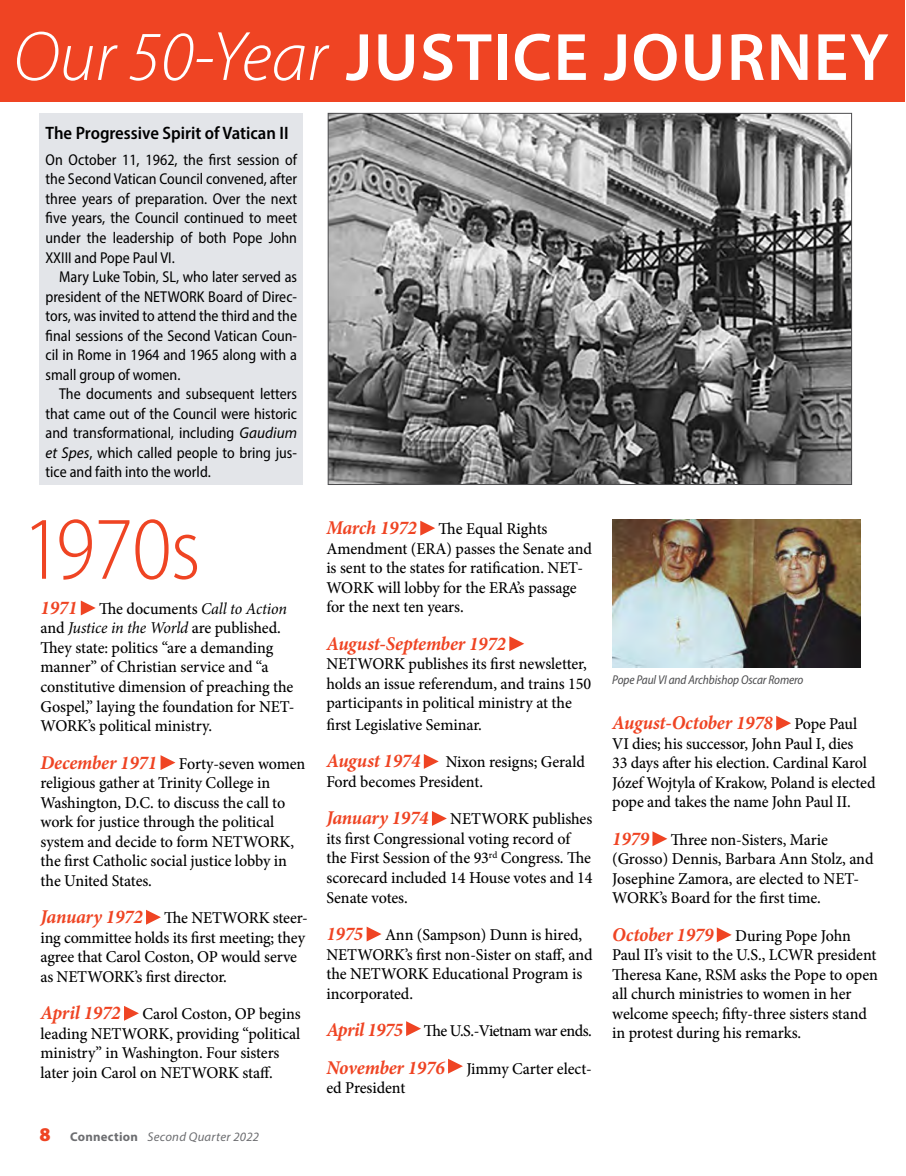
<style>
.page{position:relative;width:906px;height:1176px;background:#fff}
.page>*{position:absolute;margin:0;border:0;box-sizing:border-box;transform-origin:0 0}
.t1{font:300 semi-condensed 90px "Myriad Pro";letter-spacing:-.01em;color:#ef4423}
.t2{font:600 67.5px "Myriad Pro";letter-spacing:.02em;color:#fff}
.t3{font:italic 700 19.5px "Minion Pro";letter-spacing:-.01em;color:#ef4423}
.t4{font:600 semi-condensed 18px "Myriad Pro";color:#000}
.t5{font:500 16.5px/19.5px "Minion Pro";letter-spacing:-.01em;color:#000}
.t6{font:500 16.5px "Minion Pro";letter-spacing:-.03em;color:#000}
.t7{font:semi-condensed 15.75px/19.5px "Myriad Pro";color:#000;text-align:justify}
.t8{font:italic semi-condensed 12.75px "Myriad Pro";letter-spacing:-.01em;color:#4d4d4f}
.t9{font:italic 12.75px "Myriad Pro";letter-spacing:.02em;color:#6d6e71}
.s1{font-weight:300;font-style:italic;font-size:70.5px}
.s2{font-style:italic;font-stretch:normal}
.s3{font-weight:400;font-style:italic}
.s4{font-weight:900;font-style:normal;font-size:19.5px;color:#ef4423}
.s5{font-weight:700;font-style:normal}
.s6{font-weight:700;font-style:italic;font-size:19.5px;color:#ef4423}
</style>
<div class="page">
<img style="left:330px;top:115px;width:519px;height:367px">
<div style="left:0;top:0;width:904px;height:101px;background:#ef4423"></div>
<svg style="left:81px;top:600px;width:15px;height:15px"></svg>
<svg style="left:160px;top:755px;width:15px;height:14px"></svg>
<svg style="left:146px;top:909px;width:15px;height:15px"></svg>
<svg style="left:124px;top:1006px;width:15px;height:14px"></svg>
<svg style="left:420px;top:520px;width:15px;height:15px"></svg>
<svg style="left:509px;top:636px;width:15px;height:15px"></svg>
<svg style="left:423px;top:754px;width:15px;height:14px"></svg>
<svg style="left:431px;top:811px;width:15px;height:14px"></svg>
<svg style="left:366px;top:926px;width:15px;height:15px"></svg>
<svg style="left:406px;top:1021px;width:15px;height:14px"></svg>
<svg style="left:448px;top:1058px;width:14px;height:15px"></svg>
<img style="left:612px;top:519px;width:247px;height:148px">
<svg style="left:776px;top:715px;width:14px;height:15px"></svg>
<svg style="left:652px;top:831px;width:15px;height:15px"></svg>
<svg style="left:716px;top:927px;width:15px;height:15px"></svg>
<div style="left:40px;top:113px;width:263px;height:371px;background:#e3e5e9"></div>
<h2 class="t2" style="left:14px;top:14px;width:876px"><span class="s1">Our 50-Year</span> JUSTICE JOURNEY</h2>
<p class="t4" style="left:46px;top:121px;width:244px">The Progressive Spirit of Vatican II</p>
<p class="t7" style="left:46px;top:150px;width:253px">On October 11, 1962, the first session of the Second Vatican Council convened, after three years of preparation. Over the next five years, the Council continued to meet under the leadership of both Pope John XXIII and Pope Paul VI.</p>
<p class="t7" style="left:46px;top:267px;width:253px;text-indent:14px">Mary Luke Tobin, SL, who later served as president of the NETWORK Board of Direc&shy;tors, was invited to attend the third and the final sessions of the Second Vatican Coun&shy;cil in Rome in 1964 and 1965 along with a small group of women.</p>
<p class="t7" style="left:46px;top:384px;width:253px;text-indent:14px">The documents and subsequent letters that came out of the Council were historic and transformational, including <span class="s2">Gaudium et Spes</span>, which called people to bring jus&shy;tice and faith into the world.</p>
<h1 class="t1" style="left:22px;top:495px;width:179px">1970s</h1>
<p class="t3" style="left:40px;top:593px;width:38px">1971</p>
<p class="t5" style="left:40px;top:598px;width:255px;text-indent:59px">The documents <span class="s3">Call to Action </span>and <span class="s3">Justice in the World</span> are published.<br>They state: politics “are a demanding manner” of Christian service and “a constitutive dimension of preaching the Gospel,” laying the foundation for NET-WORK’s political ministry.</p>
<p class="t3" style="left:40px;top:748px;width:118px">December 1971</p>
<p class="t5" style="left:41px;top:753px;width:266px;text-indent:138px">Forty-seven women religious gather at Trinity College in Washington, D.C. to discuss the call to work for justice through the political system and decide to form NETWORK, the first Catholic social justice lobby in the United States.</p>
<p class="t3" style="left:40px;top:902px;width:104px">January 1972</p>
<p class="t5" style="left:40px;top:907px;width:269px;text-indent:124px">The NETWORK steer&shy;ing committee holds its first meeting; they agree that Carol Coston, OP would serve as NETWORK’s first director.</p>
<p class="t3" style="left:40px;top:998px;width:82px">April 1972</p>
<p class="t5" style="left:40px;top:1003px;width:261px;text-indent:102px">Carol Coston, OP begins leading NETWORK, providing “political ministry” in Washington. Four sisters later join Carol on NETWORK staff.</p>
<p class="t9" style="left:40px;top:1128px;width:221px"><span class="s4">8</span> <span class="s5">Connection</span> Second Quarter 2022</p>
<p class="t3" style="left:326px;top:514px;width:92px">March 1972</p>
<p class="t5" style="left:326px;top:519px;width:267px;text-indent:112px">The Equal Rights<br>Amendment (ERA) passes the Senate and is sent to the states for ratification. NET-<br>WORK will lobby for the ERA’s passage for the next ten years.</p>
<p class="t3" style="left:326px;top:629px;width:181px">August-September 1972</p>
<p class="t5" style="left:326px;top:654px;width:266px">NETWORK publishes its first newsletter, holds an issue referendum, and trains 150 participants in political ministry at the</p>
<p class="t5" style="left:326px;top:714px;width:157px">first Legislative Seminar.</p>
<p class="t3" style="left:326px;top:747px;width:96px">August 1974</p>
<p class="t5" style="left:326px;top:752px;width:260px;text-indent:119px">Nixon resigns; Gerald<br>Ford becomes President.</p>
<p class="t3" style="left:326px;top:804px;width:104px">January 1974</p>
<p class="t5" style="left:326px;top:809px;width:268px;text-indent:124px">NETWORK publishes its first Congressional voting record of the First Session of the 93<sup>rd</sup> Congress. The scorecard included 14 House votes and 14<br>Senate votes.</p>
<p class="t3" style="left:326px;top:919px;width:38px">1975</p>
<p class="t5" style="left:326px;top:924px;width:267px;text-indent:59px">Ann (Sampson) Dunn is hired,<br>NETWORK’s first non-Sister on staff, and the NETWORK Educational Program is incorporated.</p>
<p class="t6" style="left:326px;top:1019px;width:267px"><span class="s6">April 1975</span> The U.S.-Vietnam war ends.</p>
<p class="t3" style="left:326px;top:1053px;width:120px">November 1976</p>
<p class="t5" style="left:466px;top:1058px;width:127px">Jimmy Carter elect-</p>
<p class="t5" style="left:326px;top:1077px;width:80px">ed President</p>
<p class="t8" style="left:612px;top:672px;width:193px">Pope Paul VI and Archbishop Oscar Romero</p>
<p class="t3" style="left:612px;top:708px;width:162px">August-October 1978</p>
<p class="t5" style="left:612px;top:714px;width:265px;text-indent:182px">Pope Paul VI dies; his successor, John Paul I, dies<br>33 days after his election. Cardinal Karol Józef Wojtyla of Krakow, Poland is elected pope and takes the name John Paul II.</p>
<p class="t3" style="left:612px;top:824px;width:38px">1979</p>
<p class="t5" style="left:612px;top:829px;width:263px;text-indent:59px">Three non-Sisters, Marie (Grosso) Dennis, Barbara Ann Stolz, and Josephine Zamora, are elected to NET-WORK’s Board for the first time.</p>
<p class="t3" style="left:612px;top:920px;width:103px">October 1979</p>
<p class="t5" style="left:612px;top:925px;width:267px;text-indent:123px">During Pope John Paul II’s visit to the U.S., LCWR president Theresa Kane, RSM asks the Pope to open all church ministries to women in her welcome speech; fifty-three sisters stand in protest during his remarks.</p>
</div>
